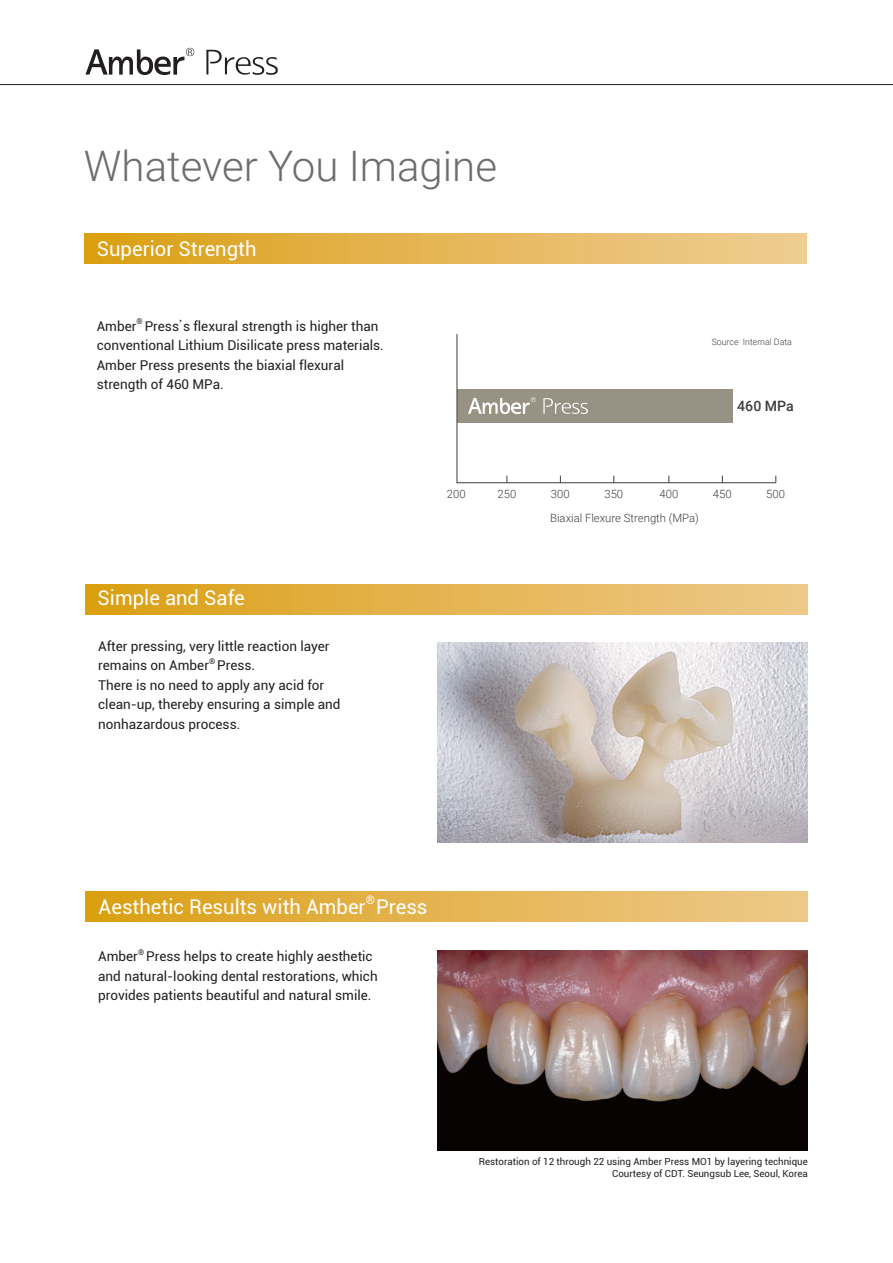
<style>
.page{position:relative;width:893px;height:1263px;background:#fff}
.page>*{position:absolute;margin:0;border:0;box-sizing:border-box;transform-origin:0 0}
.t1{font:300 42px "Roboto";color:#6c6d70}
.t2{font:20.25px "Roboto";color:#fff}
.t3{font:500 14.25px "Roboto";color:#3e3e3f}
.t4{font:13.5px/19.5px "Roboto";color:#231f20}
.t5{font:11.85px "Roboto";color:#fff}
.t6{font:300 11.4px "Roboto";color:#3e3e3f}
.t7{font:9.75px "Roboto";color:#231f20}
.t8{font:300 8.85px "Roboto";color:#3e3e3f}
.t9{font:7.8px "Roboto";color:#231f20}
.s1{font-family:"Ko Pub Dotum";font-weight:300}
</style>
<div class="page">
<svg style="left:206px;top:50px;width:72px;height:25px"></svg>
<svg style="left:85px;top:48px;width:109px;height:27px"></svg>
<img style="left:437px;top:643px;width:371px;height:199px">
<div style="left:85px;top:584px;width:723px;height:30px;background:linear-gradient(to right,#db9f13,#eec98c)"></div>
<svg style="left:457px;top:334px;width:319px;height:149px"></svg>
<svg style="left:543px;top:398px;width:45px;height:16px"></svg>
<svg style="left:468px;top:397px;width:68px;height:17px"></svg>
<div style="left:84px;top:234px;width:723px;height:30px;background:linear-gradient(to right,#db9f14,#f0cd96)"></div>
<div style="left:85px;top:891px;width:723px;height:30px;background:linear-gradient(to right,#db9f13,#eec98c)"></div>
<hr style="left:0;top:84px;width:893px;height:1px;background:#231f20">
<img style="left:437px;top:951px;width:371px;height:200px">
<p class="t1" style="left:84px;top:136px;width:415px">Whatever You Imagine</p>
<p class="t2" style="left:97px;top:234px;width:161px">Superior Strength</p>
<p class="t4" style="left:97px;top:316px;width:41px">Amber</p>
<p class="t9" style="left:137px;top:316px;width:8px">®</p>
<p class="t4" style="left:97px;top:316px;width:289px;text-indent:48px">Press<span class="s1">’</span>s flexural strength is higher than conventional Lithium Disilicate press materials.</p>
<p class="t4" style="left:97px;top:355px;width:249px">Amber Press presents the biaxial flexural strength of 460 MPa.</p>
<p class="t2" style="left:98px;top:584px;width:149px">Simple and Safe</p>
<p class="t4" style="left:98px;top:636px;width:233px">After pressing, very little reaction layer</p>
<p class="t4" style="left:98px;top:655px;width:112px">remains on Amber</p>
<p class="t9" style="left:209px;top:656px;width:8px">®</p>
<p class="t4" style="left:217px;top:655px;width:39px">Press.</p>
<p class="t4" style="left:98px;top:675px;width:244px">There is no need to apply any acid for clean-up, thereby ensuring a simple and nonhazardous process.</p>
<p class="t8" style="left:712px;top:336px;width:82px">Source Internal Data</p>
<p class="t3" style="left:737px;top:396px;width:58px">460 MPa</p>
<p class="t6" style="left:447px;top:486px;width:20px">200</p>
<p class="t6" style="left:497px;top:486px;width:20px">250</p>
<p class="t6" style="left:551px;top:486px;width:20px">300</p>
<p class="t6" style="left:604px;top:486px;width:20px">350</p>
<p class="t6" style="left:659px;top:486px;width:20px">400</p>
<p class="t6" style="left:713px;top:486px;width:20px">450</p>
<p class="t6" style="left:766px;top:486px;width:20px">500</p>
<p class="t6" style="left:550px;top:510px;width:150px">Biaxial Flexure Strength (MPa)</p>
<p class="t2" style="left:99px;top:892px;width:269px">Aesthetic Results with Amber</p>
<p class="t5" style="left:366px;top:891px;width:11px">®</p>
<p class="t2" style="left:376px;top:892px;width:53px">Press</p>
<p class="t4" style="left:98px;top:946px;width:41px">Amber</p>
<p class="t9" style="left:138px;top:946px;width:8px">®</p>
<p class="t4" style="left:98px;top:946px;width:281px;text-indent:48px">Press helps to create highly aesthetic and natural-looking dental restorations, which provides patients beautiful and natural smile.</p>
<p class="t7" style="left:479px;top:1155px;width:331px">Restoration of 12 through 22 using Amber Press MO1 by layering technique</p>
<p class="t7" style="left:612px;top:1167px;width:197px">Courtesy of CDT. Seungsub Lee, Seoul, Korea</p>
</div>
